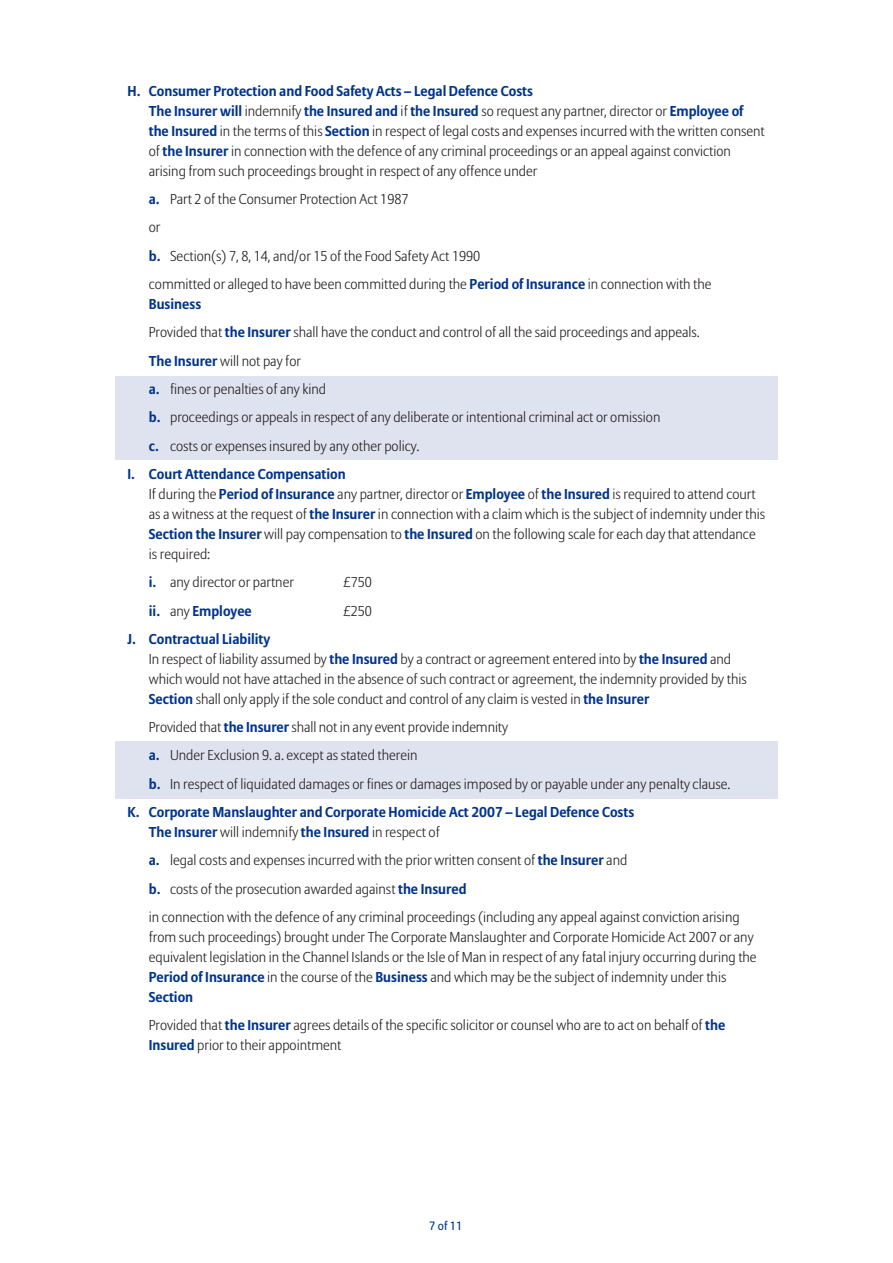
<style>
.page{position:relative;width:893px;height:1263px;background:#fff}
.page>*{position:absolute;margin:0;border:0;box-sizing:border-box;transform-origin:0 0}
.t1{font:300 14.25px/20px "Allianz Sans";color:#231f20}
.t2{font:700 14.25px "Allianz Sans";color:#00348a}
.t3{font:12px "Allianz Sans";letter-spacing:.1em;color:#00348a}
.s1{font-weight:700;color:#00348a}
.s2{font-weight:300;color:#231f20}
</style>
<div class="page">
<div style="left:115px;top:741px;width:663px;height:58px;background:#dfe3f0"></div>
<div style="left:115px;top:376px;width:663px;height:83px;background:#dfe3f0"></div>
<p class="t1" style="left:149px;top:82px;width:617px;text-indent:-21px"><span class="s1">H. Consumer Protection and Food Safety Acts – Legal Defence Costs<br>The Insurer will</span> indemnify <span class="s1">the Insured and</span> if <span class="s1">the Insured</span> so request any partner, director or <span class="s1">Employee of the Insured</span> in the terms of this <span class="s1">Section</span> in respect of legal costs and expenses incurred with the written consent of <span class="s1">the Insurer</span> in connection with the defence of any criminal proceedings or an appeal against conviction arising from such proceedings brought in respect of any offence under</p>
<p class="t1" style="left:149px;top:186px;width:564px;line-height:28.3px"><span class="s1">a.</span> Part 2 of the Consumer Protection Act 1987<br>or<br><span class="s1">b.</span> Section(s) 7, 8, 14, and/or 15 of the Food Safety Act 1990<br>committed or alleged to have been committed during the <span class="s1">Period of Insurance</span> in connection with the</p>
<p class="t2" style="left:149px;top:298px;width:54px">Business</p>
<p class="t1" style="left:149px;top:324px;width:552px">Provided that <span class="s1">the Insurer</span> shall have the conduct and control of all the said proceedings and appeals.</p>
<p class="t1" style="left:149px;top:352px;width:154px"><span class="s1">The Insurer</span> will not pay for</p>
<p class="t1" style="left:149px;top:380px;width:179px"><span class="s1">a.</span> fines or penalties of any kind</p>
<p class="t1" style="left:149px;top:409px;width:513px"><span class="s1">b.</span> proceedings or appeals in respect of any deliberate or intentional criminal act or omission</p>
<p class="t1" style="left:149px;top:437px;width:272px"><span class="s1">c.</span> costs or expenses insured by any other policy.</p>
<p class="t2" style="left:128px;top:468px;width:220px">I. Court Attendance Compensation</p>
<p class="t1" style="left:149px;top:485px;width:618px">If during the <span class="s1">Period of Insurance</span> any partner, director or <span class="s1">Employee</span> of <span class="s1">the Insured</span> is required to attend court as a witness at the request of <span class="s1">the Insurer</span> in connection with a claim which is the subject of indemnity under this <span class="s1">Section the Insurer</span> will pay compensation to <span class="s1">the Insured</span> on the following scale for each day that attendance is required:</p>
<p class="t1" style="left:149px;top:573px;width:147px"><span class="s1">i.</span> any director or partner</p>
<p class="t1" style="left:344px;top:573px;width:30px">£750</p>
<p class="t2" style="left:149px;top:605px;width:105px">ii. <span class="s2">any</span> Employee</p>
<p class="t1" style="left:344px;top:602px;width:30px">£250</p>
<p class="t1" style="left:149px;top:630px;width:599px;text-indent:-21px"><span class="s1">J. Contractual Liability<br></span>In respect of liability assumed by <span class="s1">the Insured</span> by a contract or agreement entered into by <span class="s1">the Insured</span> and which would not have attached in the absence of such contract or agreement, the indemnity provided by this <span class="s1">Section</span> shall only apply if the sole conduct and control of any claim is vested in <span class="s1">the Insurer</span></p>
<p class="t1" style="left:149px;top:718px;width:361px">Provided that <span class="s1">the Insurer</span> shall not in any event provide indemnity</p>
<p class="t1" style="left:149px;top:746px;width:270px"><span class="s1">a.</span> Under Exclusion 9. a. except as stated therein</p>
<p class="t1" style="left:149px;top:775px;width:583px"><span class="s1">b.</span> In respect of liquidated damages or fines or damages imposed by or payable under any penalty clause.</p>
<p class="t2" style="left:128px;top:806px;width:508px">K. Corporate Manslaughter and Corporate Homicide Act 2007 – Legal Defence Costs</p>
<p class="t1" style="left:149px;top:819px;width:592px;line-height:28.3px"><span class="s1">The Insurer</span> will indemnify <span class="s1">the Insured</span> in respect of<br><span class="s1">a.</span> legal costs and expenses incurred with the prior written consent of <span class="s1">the Insurer</span> and<br><span class="s1">b.</span> costs of the prosecution awarded against <span class="s1">the Insured<br></span>in connection with the defence of any criminal proceedings (including any appeal against conviction arising</p>
<p class="t1" style="left:149px;top:928px;width:609px">from such proceedings) brought under The Corporate Manslaughter and Corporate Homicide Act 2007 or any equivalent legislation in the Channel Islands or the Isle of Man in respect of any fatal injury occurring during the <span class="s1">Period of Insurance</span> in the course of the <span class="s1">Business</span> and which may be the subject of indemnity under this <span class="s1">Section</span></p>
<p class="t1" style="left:149px;top:1016px;width:578px">Provided that <span class="s1">the Insurer</span> agrees details of the specific solicitor or counsel who are to act on behalf of <span class="s1">the<br>Insured</span> prior to their appointment</p>
<p class="t3" style="left:429px;top:1220px;width:35px">7of11</p>
</div>
